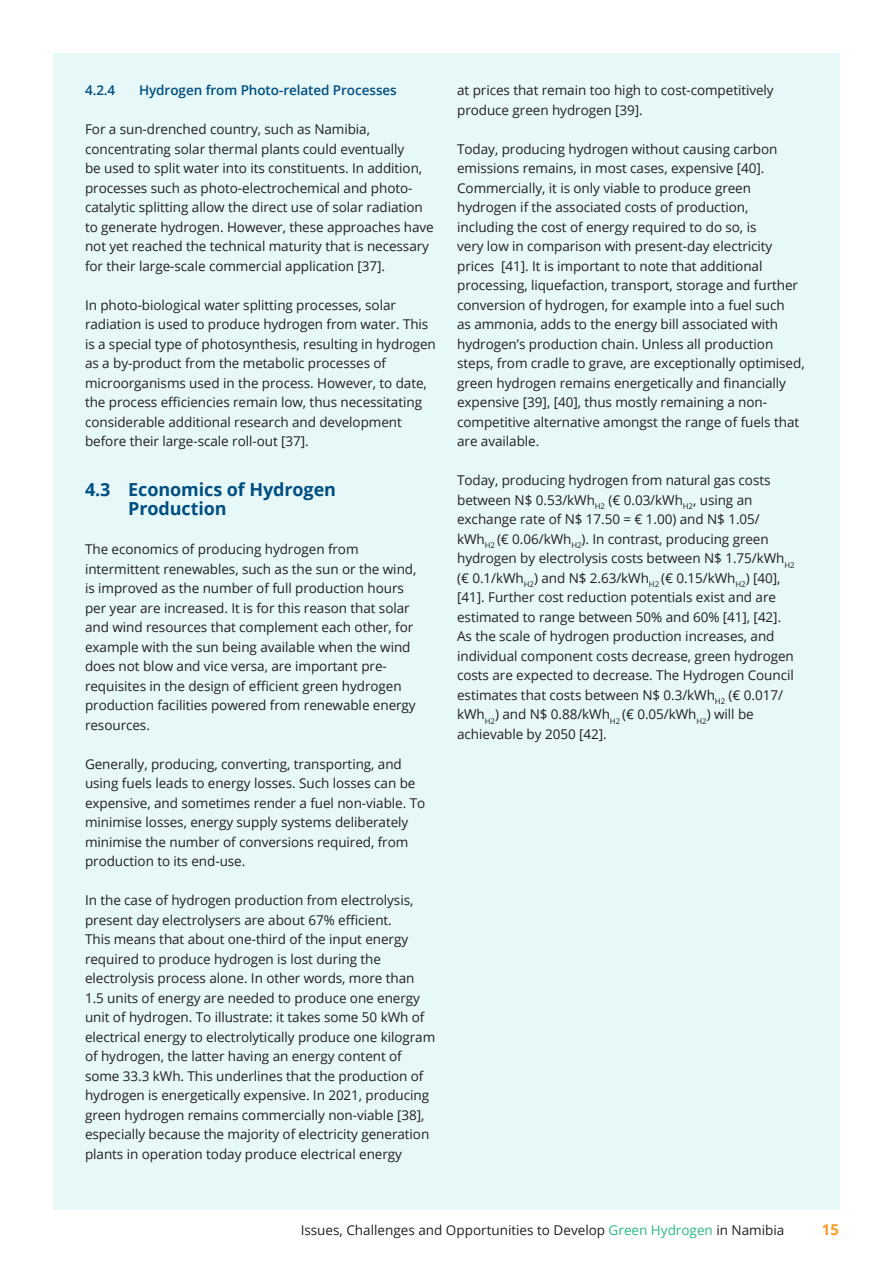
<style>
.page{position:relative;width:893px;height:1263px;background:#fff}
.page>*{position:absolute;margin:0;border:0;box-sizing:border-box;transform-origin:0 0}
.t1{font:700 18px/19.5px "Open Sans";letter-spacing:-.005em;color:#004e82}
.t2{font:700 15px "Open Sans";color:#f89c27}
.t3{font:13.5px/19.5px "Open Sans";letter-spacing:-.005em;color:#231f20}
.t4{font:600 13.5px "Open Sans";letter-spacing:-.005em;color:#004e82}
.s1{color:#2bb886}
</style>
<div class="page">
<div style="left:53px;top:53px;width:787px;height:1157px;background:#e6f8f7"></div>
<p class="t4" style="left:85px;top:85px;width:32px">4.2.4</p>
<p class="t4" style="left:139px;top:85px;width:259px">Hydrogen from Photo-related Processes</p>
<p class="t3" style="left:85px;top:121px;width:350px">For a sun-drenched country, such as Namibia, concentrating solar thermal plants could eventually<br>be used to split water into its constituents. In addition, processes such as photo-electrochemical and photo&shy;catalytic splitting allow the direct use of solar radiation to generate hydrogen. However, these approaches have not yet reached the technical maturity that is necessary for their large-scale commercial application [37].</p>
<p class="t3" style="left:85px;top:297px;width:352px">In photo-biological water splitting processes, solar radiation is used to produce hydrogen from water. This is a special type of photosynthesis, resulting in hydrogen as a by-product from the metabolic processes of microorganisms used in the process. However, to date, the process efficiencies remain low, thus necessitating considerable additional research and development before their large-scale roll-out [37].</p>
<h1 class="t1" style="left:128px;top:481px;width:209px;text-indent:-43px">4.3 Economics of Hydrogen<br>Production</h1>
<p class="t3" style="left:85px;top:541px;width:333px">The economics of producing hydrogen from intermittent renewables, such as the sun or the wind, is improved as the number of full production hours per year are increased. It is for this reason that solar and wind resources that complement each other, for example with the sun being available when the wind does not blow and vice versa, are important pre&shy;requisites in the design of efficient green hydrogen production facilities powered from renewable energy resources.</p>
<p class="t3" style="left:85px;top:756px;width:342px">Generally, producing, converting, transporting, and using fuels leads to energy losses. Such losses can be expensive, and sometimes render a fuel non-viable. To minimise losses, energy supply systems deliberately minimise the number of conversions required, from production to its end-use.</p>
<p class="t3" style="left:85px;top:892px;width:352px">In the case of hydrogen production from electrolysis, present day electrolysers are about 67% efficient.<br>This means that about one-third of the input energy required to produce hydrogen is lost during the electrolysis process alone. In other words, more than 1.5 units of energy are needed to produce one energy unit of hydrogen. To illustrate: it takes some 50 kWh of electrical energy to electrolytically produce one kilogram of hydrogen, the latter having an energy content of some 33.3 kWh. This underlines that the production of hydrogen is energetically expensive. In 2021, producing green hydrogen remains commercially non-viable [38], especially because the majority of electricity generation plants in operation today produce electrical energy</p>
<p class="t3" style="left:457px;top:82px;width:318px">at prices that remain too high to cost-competitively produce green hydrogen [39].</p>
<p class="t3" style="left:457px;top:140px;width:349px">Today, producing hydrogen without causing carbon emissions remains, in most cases, expensive [40].<br>Commercially, it is only viable to produce green hydrogen if the associated costs of production, including the cost of energy required to do so, is<br>very low in comparison with present-day electricity prices [41]. It is important to note that additional processing, liquefaction, transport, storage and further conversion of hydrogen, for example into a fuel such<br>as ammonia, adds to the energy bill associated with hydrogen’s production chain. Unless all production steps, from cradle to grave, are exceptionally optimised, green hydrogen remains energetically and financially expensive [39], [40], thus mostly remaining a non&shy;competitive alternative amongst the range of fuels that are available.</p>
<p class="t3" style="left:457px;top:472px;width:339px">Today, producing hydrogen from natural gas costs between N$ 0.53/kWh<sub>H2</sub> (€ 0.03/kWh<sub>H2</sub>, using an exchange rate of N$ 17.50 = € 1.00) and N$ 1.05/ kWh<sub>H2</sub> (€ 0.06/kWh<sub>H2</sub>). In contrast, producing green hydrogen by electrolysis costs between N$ 1.75/kWh<sub>H2 </sub>(€ 0.1/kWh<sub>H2</sub>) and N$ 2.63/kWh<sub>H2</sub> (€ 0.15/kWh<sub>H2</sub>) [40], [41]. Further cost reduction potentials exist and are estimated to range between 50% and 60% [41], [42].<br>As the scale of hydrogen production increases, and individual component costs decrease, green hydrogen costs are expected to decrease. The Hydrogen Council estimates that costs between N$ 0.3/kWh<sub>H2</sub> (€ 0.017/ kWh<sub>H2</sub>) and N$ 0.88/kWh<sub>H2</sub> (€ 0.05/kWh<sub>H2</sub>) will be achievable by 2050 [42].</p>
<p class="t3" style="left:301px;top:1221px;width:485px">Issues, Challenges and Opportunities to Develop <span class="s1">Green Hydrogen</span> in Namibia</p>
<p class="t2" style="left:822px;top:1224px;width:19px">15</p>
</div>
